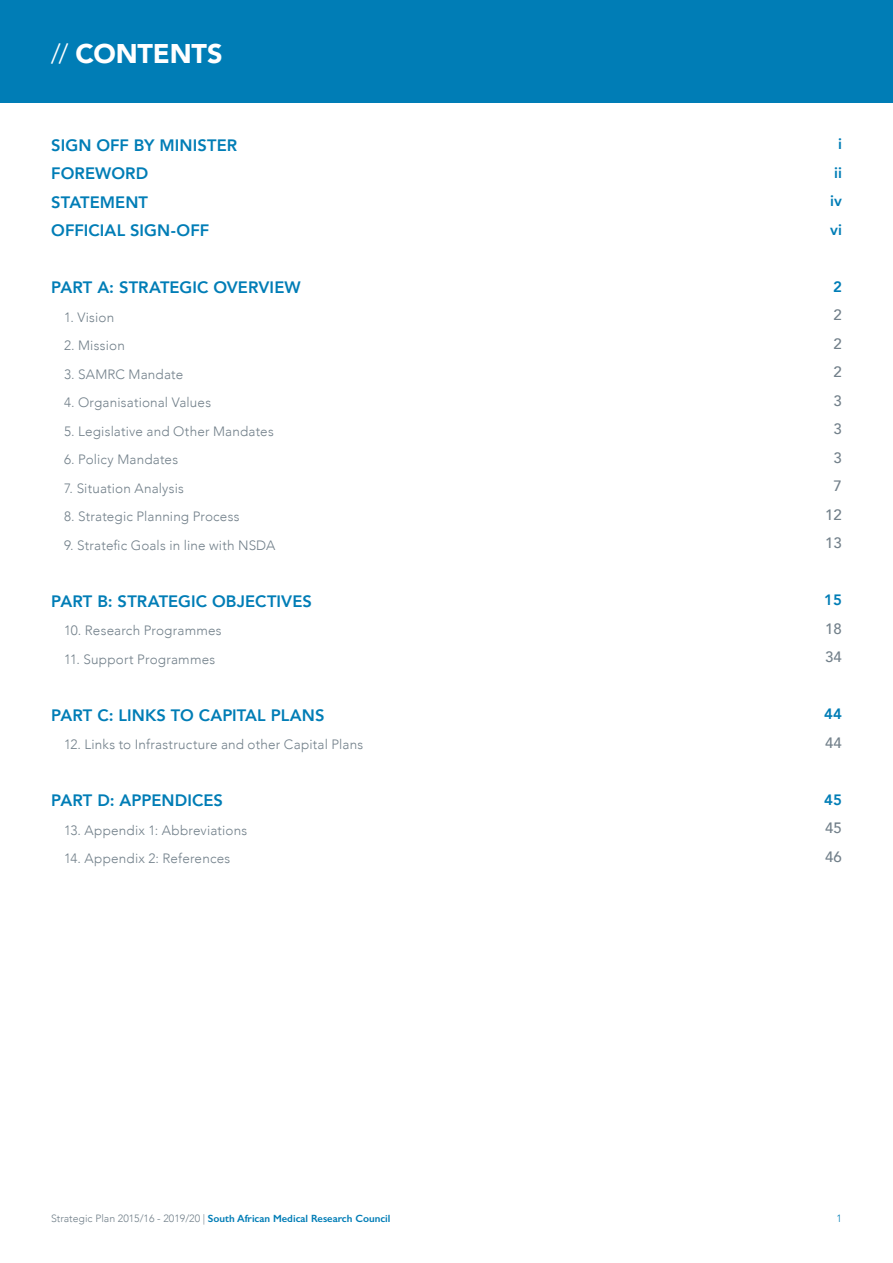
<style>
.page{position:relative;width:893px;height:1263px;background:#fff}
.page>*{position:absolute;margin:0;border:0;box-sizing:border-box;transform-origin:0 0}
.t1{font:900 27px "Avenir";letter-spacing:-.01em;color:#fff}
.t2{font:800 16.5px/28.5px "Avenir";letter-spacing:.005em;color:#007db6}
.t3{font:500 15px/28.5px "Avenir";color:#72808a}
.t4{font:800 15px/28.5px "Avenir";color:#007db6;text-align:center}
.t5{font:300 13.5px "Avenir";letter-spacing:.015em;color:#72808a}
.t6{font:600 10.5px "Gill Sans";color:#007db6}
.t7{font:300 10.5px "Avenir";color:#007db6}
.s1{font-weight:300}
.s2{font-family:"Avenir";font-weight:300;color:#72808a}
</style>
<div class="page">
<div style="left:0;top:0;width:893px;height:102px;background:#007db6"></div>
<h1 class="t1" style="left:51px;top:30px;width:173px"><span class="s1">//</span> CONTENTS</h1>
<p class="t2" style="left:51px;top:131px;width:187px">SIGN OFF BY MINISTER<br>FOREWORD<br>STATEMENT<br>OFFICIAL SIGN-OFF</p>
<p class="t2" style="left:51px;top:273px;width:251px">PART A: STRATEGIC OVERVIEW</p>
<p class="t5" style="left:64px;top:309px;width:52px">1. Vision</p>
<p class="t5" style="left:64px;top:337px;width:62px">2. Mission</p>
<p class="t5" style="left:64px;top:366px;width:121px">3. SAMRC Mandate</p>
<p class="t5" style="left:64px;top:394px;width:149px">4. Organisational Values</p>
<p class="t5" style="left:64px;top:423px;width:211px">5. Legislative and Other Mandates</p>
<p class="t5" style="left:64px;top:451px;width:116px">6. Policy Mandates</p>
<p class="t5" style="left:64px;top:480px;width:121px">7. Situation Analysis</p>
<p class="t5" style="left:64px;top:508px;width:177px">8. Strategic Planning Process</p>
<p class="t5" style="left:64px;top:537px;width:213px">9. Stratefic Goals in line with NSDA</p>
<p class="t2" style="left:51px;top:587px;width:262px">PART B: STRATEGIC OBJECTIVES</p>
<p class="t5" style="left:64px;top:622px;width:159px">10. Research Programmes</p>
<p class="t5" style="left:64px;top:651px;width:153px">11. Support Programmes</p>
<p class="t2" style="left:51px;top:701px;width:275px">PART C: LINKS TO CAPITAL PLANS</p>
<p class="t5" style="left:64px;top:736px;width:301px">12. Links to Infrastructure and other Capital Plans</p>
<p class="t2" style="left:51px;top:786px;width:173px">PART D: APPENDICES</p>
<p class="t5" style="left:64px;top:822px;width:185px">13. Appendix 1: Abbreviations</p>
<p class="t5" style="left:64px;top:850px;width:168px">14. Appendix 2: References</p>
<p class="t4" style="left:830px;top:130px;width:13px">i ii iv vi</p>
<p class="t4" style="left:833px;top:272px;width:10px">2</p>
<p class="t3" style="left:825px;top:300px;width:18px;text-align:center">2<br>2<br>2<br>3<br>3<br>3<br>7<br>12<br>13</p>
<p class="t4" style="left:824px;top:586px;width:19px">15</p>
<p class="t3" style="left:825px;top:613px;width:18px">18<br>34</p>
<p class="t4" style="left:824px;top:700px;width:19px">44</p>
<p class="t3" style="left:825px;top:727px;width:18px">44</p>
<p class="t4" style="left:824px;top:785px;width:19px">45</p>
<p class="t3" style="left:825px;top:813px;width:18px">45<br>46</p>
<p class="t6" style="left:51px;top:1212px;width:341px"><span class="s2">Strategic Plan 2015/16 - 2019/20 |</span> South African Medical Research Council</p>
<p class="t7" style="left:836px;top:1212px;width:7px">1</p>
</div>
